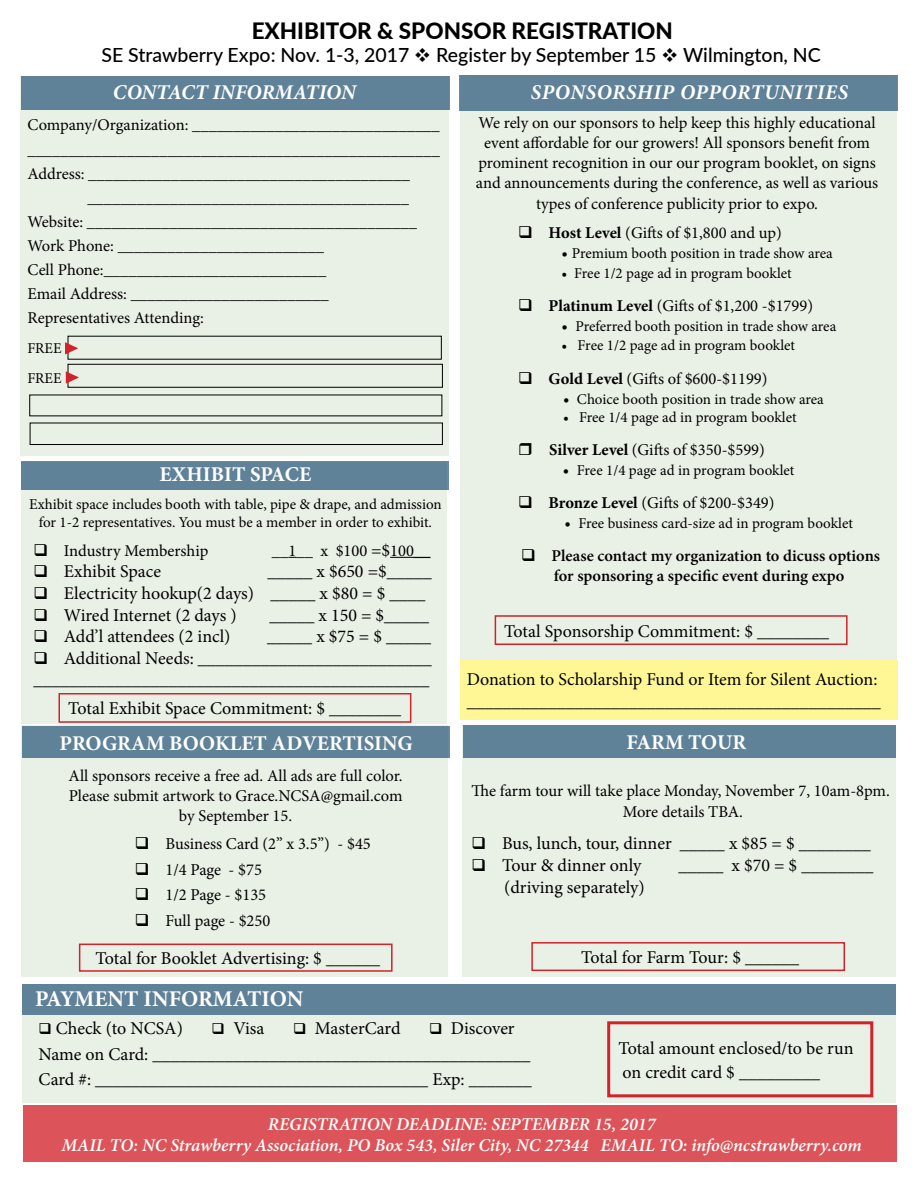
<style>
.page{position:relative;width:918px;height:1188px;background:#fff}
.page>*{position:absolute;margin:0;border:0;box-sizing:border-box;transform-origin:0 0}
.t1{font:800 22.5px "Lato";color:#000}
.t2{font:700 22.5px "Minion Pro";color:#fff}
.t3{font:700 21px "Minion Pro";color:#fff}
.t4{font:italic 700 21px "Minion Pro";letter-spacing:.015em;color:#fff}
.t5{font:500 19.5px "Lato";color:#000}
.t6{font:18px/21.6px "Minion Pro";color:#000}
.t7{font:italic 600 18px/21.6px "Minion Pro";color:#fff;text-align:center}
.t8{font:16.65px "Minion Pro";letter-spacing:-.005em;color:#000}
.t9{font:16.5px/19.8px "Minion Pro";color:#000;text-align:center}
.t10{font:600 16.5px/19.8px "Minion Pro";color:#000;text-align:center}
.t11{font:15px/29.7px "Minion Pro";color:#000}
.s1{font-size:18px}
.s2{font-weight:700}
.s3{font-size:16.5px}
</style>
<div class="page">
<div style="left:22px;top:462px;width:425px;height:261px;background:#e9f0e6"></div>
<div style="left:21px;top:76px;width:428px;height:380px;background:#e9f0e6"></div>
<div style="left:460px;top:75px;width:437px;height:644px;background:#e9f0e6"></div>
<div style="left:22px;top:725px;width:426px;height:251px;background:#e9f0e6"></div>
<div style="left:22px;top:985px;width:874px;height:118px;background:#e9f0e6"></div>
<div style="left:462px;top:725px;width:434px;height:251px;background:#e9f0e6"></div>
<div style="left:22px;top:461px;width:427px;height:29px;background:#5f8298"></div>
<div style="left:463px;top:725px;width:433px;height:33px;background:#5f8298"></div>
<div style="left:22px;top:726px;width:427px;height:32px;background:#5f8298"></div>
<div style="left:22px;top:985px;width:874px;height:30px;background:#5f8298"></div>
<div style="left:21px;top:76px;width:428px;height:33px;background:#5f8298"></div>
<div style="left:23px;top:1106px;width:873px;height:56px;background:#dc5459"></div>
<div style="left:68px;top:364px;width:375px;height:24px;border:1px solid #000"></div>
<div style="left:30px;top:423px;width:413px;height:22px;border:1px solid #000"></div>
<svg style="left:65px;top:341px;width:13px;height:15px"></svg>
<svg style="left:65px;top:370px;width:14px;height:15px"></svg>
<div style="left:460px;top:660px;width:437px;height:59px;background:#fff795"></div>
<hr style="left:390px;top:557px;width:40px;height:1px;background:#000">
<div style="left:79px;top:944px;width:314px;height:28px;border:2px solid #d2232a"></div>
<div style="left:495px;top:615px;width:353px;height:30px;border:2px solid #d2232a"></div>
<div style="left:607px;top:1021px;width:266px;height:76px;border:3px solid #d2232a"></div>
<div style="left:459px;top:75px;width:439px;height:35px;background:#5f8298"></div>
<div style="left:531px;top:942px;width:314px;height:29px;border:2px solid #d2232a"></div>
<div style="left:58px;top:693px;width:353px;height:30px;border:2px solid #d2232a"></div>
<h1 class="t1" style="left:252px;top:14px;width:423px">EXHIBITOR &amp; SPONSOR REGISTRATION</h1>
<p class="t5" style="left:101px;top:41px;width:721px">SE Strawberry Expo: Nov. 1-3, 2017 ❖ Register by September 15 ❖ Wilmington, NC</p>
<p class="t4" style="left:113px;top:78px;width:244px">CONTACT INFORMATION</p>
<p class="t4" style="left:531px;top:77px;width:319px">SPONSORSHIP OPPORTUNITIES</p>
<p class="t9" style="left:27px;top:115px;width:414px">Company/Organization: ______________________________</p>
<p class="t9" style="left:27px;top:139px;width:414px">__________________________________________________</p>
<p class="t9" style="left:27px;top:163px;width:384px">Address: _______________________________________</p>
<p class="t9" style="left:87px;top:187px;width:323px">_______________________________________</p>
<p class="t9" style="left:27px;top:211px;width:391px">Website: ________________________________________</p>
<p class="t9" style="left:27px;top:235px;width:298px">Work Phone: _________________________</p>
<p class="t9" style="left:27px;top:259px;width:300px">Cell Phone:___________________________</p>
<p class="t9" style="left:27px;top:283px;width:303px">Email Address: ________________________</p>
<p class="t9" style="left:27px;top:307px;width:178px">Representatives Attending:</p>
<p class="t11" style="left:27px;top:334px;width:36px">FREE<br>FREE</p>
<p class="t3" style="left:160px;top:460px;width:153px">EXHIBIT SPACE</p>
<p class="t11" style="left:29px;top:495px;width:414px;line-height:18px;text-align:center">Exhibit space includes booth with table, pipe &amp; drape, and admission for 1-2 representatives. You must be a member in order to exhibit.</p>
<p class="t9" style="left:33px;top:541px;width:176px">❑ Industry Membership</p>
<p class="t9" style="left:272px;top:541px;width:160px">__1__ x $100 <span class="s1">=$</span>100__</p>
<p class="t6" style="left:33px;top:561px;width:129px">❑ Exhibit Space</p>
<p class="t6" style="left:267px;top:561px;width:166px">_____ x $650 =$_____</p>
<p class="t6" style="left:33px;top:582px;width:394px">❑ Electricity hookup(2 days) _____ x $80 = $ ____</p>
<p class="t6" style="left:33px;top:604px;width:205px">❑ Wired Internet (2 days )</p>
<p class="t6" style="left:269px;top:604px;width:161px">_____ x 150 = $_____</p>
<p class="t6" style="left:33px;top:626px;width:199px">❑ Add’l attendees (2 incl)</p>
<p class="t6" style="left:267px;top:626px;width:165px">_____ x $75 = $ _____</p>
<p class="t6" style="left:33px;top:647px;width:400px">❑ Additional Needs: __________________________ ____________________________________________</p>
<p class="t6" style="left:68px;top:698px;width:334px">Total Exhibit Space Commitment: $ ________</p>
<p class="t9" style="left:476px;top:113px;width:404px">We rely on our sponsors to help keep this highly educational event affordable for our growers! All sponsors benefit from prominent recognition in our our program booklet, on signs and announcements during the conference, as well as various</p>
<p class="t9" style="left:536px;top:194px;width:283px">types of conference publicity prior to expo.</p>
<p class="t9" style="left:518px;top:223px;width:265px">❑ <span class="s2">Host Level</span> (Gifts of $1,800 and up)</p>
<p class="t11" style="left:562px;top:238px;width:273px"><span class="s3">•</span> Premium booth position in trade show area</p>
<p class="t11" style="left:562px;top:258px;width:232px">• Free 1/2 page ad in program booklet</p>
<p class="t9" style="left:518px;top:296px;width:297px">❑ <span class="s2">Platinum Level</span> (Gifts of $1,200 -$1799)</p>
<p class="t11" style="left:562px;top:311px;width:276px"><span class="s3">•</span> Preferred booth position in trade show area</p>
<p class="t11" style="left:562px;top:331px;width:235px">• Free 1/2 page ad in program booklet</p>
<p class="t9" style="left:518px;top:369px;width:251px">❑ <span class="s2">Gold Level</span> (Gifts of $600-$1199)</p>
<p class="t11" style="left:563px;top:384px;width:262px"><span class="s3">•</span> Choice booth position in trade show area</p>
<p class="t11" style="left:563px;top:402px;width:235px">• Free 1/4 page ad in program booklet</p>
<p class="t9" style="left:549px;top:440px;width:217px"><span class="s2">Silver Level</span> (Gifts of $350-$599)</p>
<p class="t11" style="left:563px;top:455px;width:233px"><span class="s3">•</span> Free 1/4 page ad in program booklet</p>
<p class="t9" style="left:518px;top:493px;width:258px">❑ <span class="s2">Bronze Level</span> (Gifts of $200-$349)</p>
<p class="t11" style="left:565px;top:508px;width:290px"><span class="s3">•</span> Free business card-size ad in program booklet</p>
<p class="t10" style="left:521px;top:546px;width:361px">❑ Please contact my organization to dicuss options for sponsoring a specific event during expo</p>
<p class="t6" style="left:504px;top:620px;width:326px">Total Sponsorship Commitment: $ ________</p>
<p class="t6" style="left:467px;top:669px;width:415px">Donation to Scholarship Fund or Item for Silent Auction: ______________________________________________</p>
<p class="t3" style="left:60px;top:728px;width:355px">PROGRAM BOOKLET ADVERTISING</p>
<p class="t3" style="left:626px;top:728px;width:122px">FARM TOUR</p>
<p class="t9" style="left:69px;top:766px;width:336px">All sponsors receive a free ad. All ads are full color.<br>Please submit artwork to Grace.NCSA@gmail.com by September 15.</p>
<p class="t8" style="left:135px;top:833px;width:237px">❑ Business Card (2” x 3.5”) - $45</p>
<p class="t8" style="left:135px;top:858px;width:129px">❑ 1/4 Page - $75</p>
<p class="t8" style="left:135px;top:884px;width:133px">❑ 1/2 Page - $135</p>
<p class="t8" style="left:135px;top:909px;width:137px">❑ Full page - $250</p>
<p class="t6" style="left:96px;top:948px;width:286px">Total for Booklet Advertising: $ ______</p>
<h1 class="t2" style="left:35px;top:983px;width:270px">PAYMENT INFORMATION</h1>
<p class="t9" style="left:472px;top:780px;width:420px;line-height:21.6px">The farm tour will take place Monday, November 7, 10am-8pm.<br>More details TBA.</p>
<p class="t6" style="left:472px;top:833px;width:401px">❑ Bus, lunch, tour, dinner _____ x $85 = $ ________</p>
<p class="t6" style="left:472px;top:855px;width:172px">❑ Tour &amp; dinner only</p>
<p class="t6" style="left:678px;top:855px;width:197px">_____ x $70 = $ ________</p>
<p class="t6" style="left:504px;top:876px;width:142px">(driving separately)</p>
<p class="t6" style="left:581px;top:947px;width:219px">Total for Farm Tour: $ ______</p>
<p class="t6" style="left:39px;top:1018px;width:146px">❑ Check (to NCSA)</p>
<p class="t6" style="left:212px;top:1018px;width:54px">❑ Visa</p>
<p class="t6" style="left:293px;top:1018px;width:109px">❑ MasterCard</p>
<p class="t6" style="left:39px;top:1016px;width:495px;line-height:25.5px;text-indent:391px">❑ Discover<br>Name on Card: __________________________________________<br>Card #: _____________________________________ Exp: _______</p>
<p class="t6" style="left:618px;top:1036px;width:237px;line-height:24px">Total amount enclosed/to be run on credit card $ _________</p>
<p class="t7" style="left:61px;top:1113px;width:802px">REGISTRATION DEADLINE: SEPTEMBER 15, 2017<br>MAIL TO: NC Strawberry Association, PO Box 543, Siler City, NC 27344 EMAIL TO: info@ncstrawberry.com</p>
</div>
